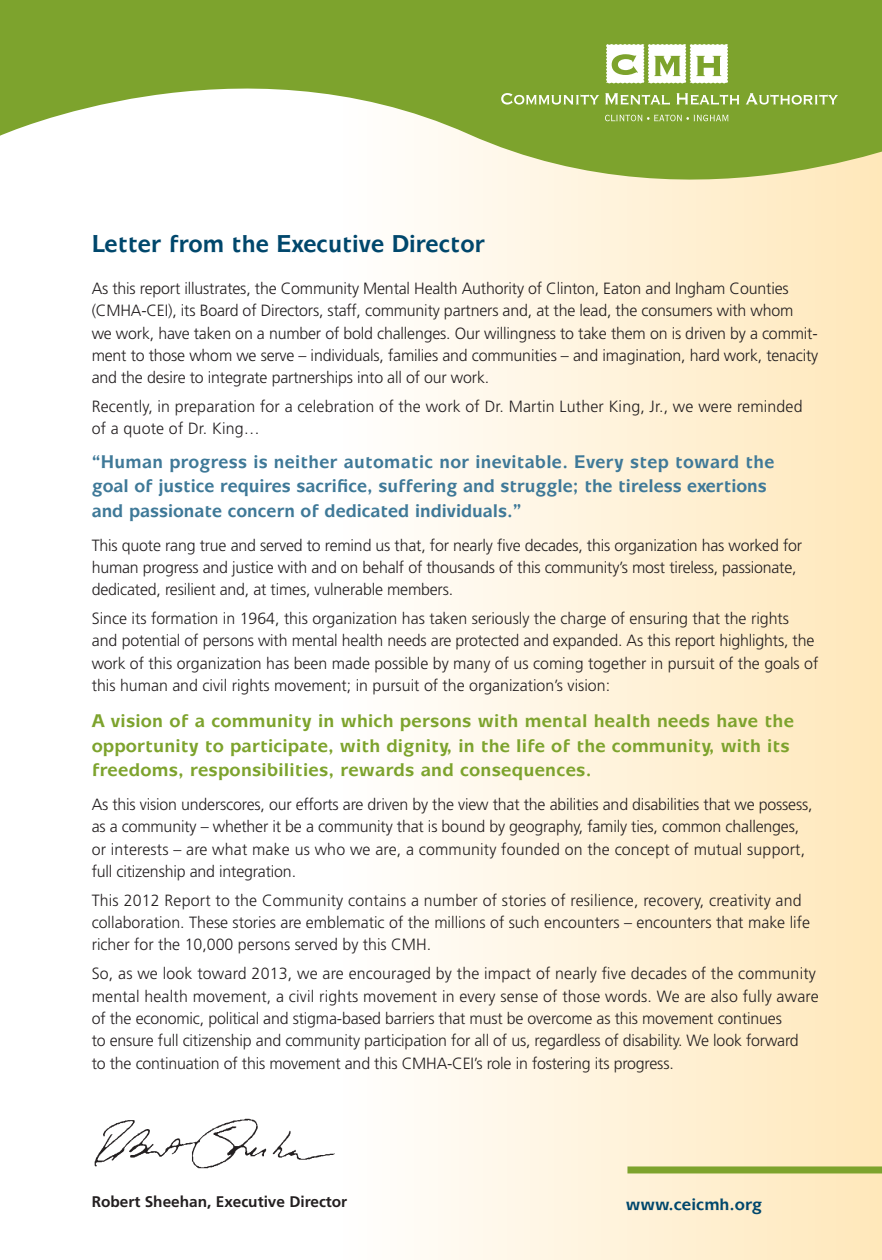
<style>
.page{position:relative;width:882px;height:1260px;background:#fff}
.page>*{position:absolute;margin:0;border:0;box-sizing:border-box;transform-origin:0 0}
.t1{font:700 24.5px "Mixage IT Cby BT";color:#00476c;scale:.95 1}
.t2{font:700 18.38px/24.5px "Mixage IT Cby BT";color:#3f7998;scale:.96 1}
.t3{font:700 18.38px/24.5px "Mixage IT Cby BT";letter-spacing:.01em;color:#7da32d}
.t4{font:700 16.62px "Mixage IT Cby BT";color:#00476c}
.t5{font:300 16.28px/22.4px "Frutiger";letter-spacing:-.01em;color:#231f20}
.t6{font:300 16.28px/22.4px "Frutiger";letter-spacing:.01em;color:#231f20}
.t7{font:700 15.4px "Frutiger";color:#231f20}
</style>
<div class="page">
<div style="left:340px;top:0;width:542px;height:1260px;background:linear-gradient(to right,#fff,#ffe8ba)"></div>
<svg style="left:0;top:0;width:882px;height:237px;fill:#7da32d"></svg>
<svg style="left:501px;top:93px;width:98px;height:12px"></svg>
<svg style="left:605px;top:93px;width:65px;height:12px"></svg>
<svg style="left:677px;top:93px;width:62px;height:12px"></svg>
<svg style="left:746px;top:93px;width:92px;height:12px"></svg>
<svg style="left:605px;top:115px;width:124px;height:6px"></svg>
<svg style="left:606px;top:44px;width:122px;height:39px"></svg>
<img style="left:94px;top:1118px;width:241px;height:51px">
<div style="left:627px;top:1166px;width:255px;height:7px;background:#7da32d"></div>
<h1 class="t1" style="left:92px;top:229px;width:415px">Letter from the Executive Director</h1>
<p class="t5" style="left:92px;top:277px;width:728px">As this report illustrates, the Community Mental Health Authority of Clinton, Eaton and Ingham Counties (CMHA-CEI), its Board of Directors, staff, community partners and, at the lead, the consumers with whom<br>we work, have taken on a number of bold challenges. Our willingness to take them on is driven by a commit&shy;ment to those whom we serve – individuals, families and communities – and imagination, hard work, tenacity and the desire to integrate partnerships into all of our work.</p>
<p class="t6" style="left:92px;top:395px;width:712px">Recently, in preparation for a celebration of the work of Dr. Martin Luther King, Jr., we were reminded of a quote of Dr. King…</p>
<p class="t2" style="left:92px;top:449px;width:713px">“Human progress is neither automatic nor inevitable. Every step toward the goal of justice requires sacrifice, suffering and struggle; the tireless exertions and passionate concern of dedicated individuals.”</p>
<p class="t5" style="left:92px;top:534px;width:712px">This quote rang true and served to remind us that, for nearly five decades, this organization has worked for human progress and justice with and on behalf of thousands of this community’s most tireless, passionate, dedicated, resilient and, at times, vulnerable members.</p>
<p class="t5" style="left:92px;top:607px;width:728px">Since its formation in 1964, this organization has taken seriously the charge of ensuring that the rights and potential of persons with mental health needs are protected and expanded. As this report highlights, the work of this organization has been made possible by many of us coming together in pursuit of the goals of this human and civil rights movement; in pursuit of the organization’s vision:</p>
<p class="t3" style="left:92px;top:708px;width:704px">A vision of a community in which persons with mental health needs have the opportunity to participate, with dignity, in the life of the community, with its freedoms, responsibilities, rewards and consequences.</p>
<p class="t5" style="left:92px;top:793px;width:722px">As this vision underscores, our efforts are driven by the view that the abilities and disabilities that we possess, as a community – whether it be a community that is bound by geography, family ties, common challenges, or interests – are what make us who we are, a community founded on the concept of mutual support, full citizenship and integration.</p>
<p class="t5" style="left:92px;top:889px;width:720px">This 2012 Report to the Community contains a number of stories of resilience, recovery, creativity and collaboration. These stories are emblematic of the millions of such encounters – encounters that make life richer for the 10,000 persons served by this CMH.</p>
<p class="t5" style="left:92px;top:962px;width:729px">So, as we look toward 2013, we are encouraged by the impact of nearly five decades of the community mental health movement, a civil rights movement in every sense of those words. We are also fully aware of the economic, political and stigma-based barriers that must be overcome as this movement continues<br>to ensure full citizenship and community participation for all of us, regardless of disability. We look forward<br>to the continuation of this movement and this CMHA-CEI’s role in fostering its progress.</p>
<p class="t7" style="left:92px;top:1193px;width:257px">Robert Sheehan, Executive Director</p>
<p class="t4" style="left:626px;top:1194px;width:138px">www.ceicmh.org</p>
</div>
